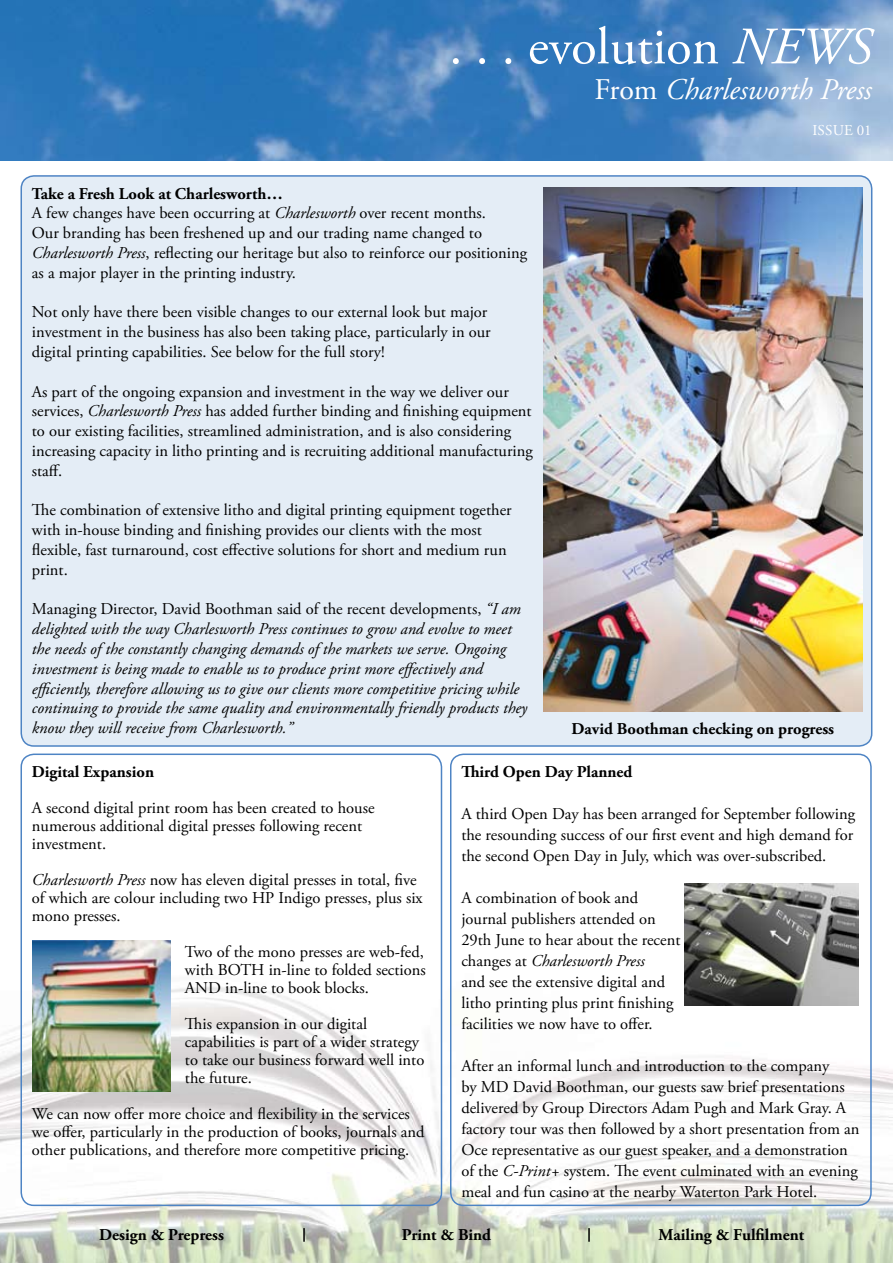
<style>
.page{position:relative;width:893px;height:1263px;background:#fff}
.page>*{position:absolute;margin:0;border:0;box-sizing:border-box;transform-origin:0 0}
.t1{font:52.5px "Adobe Garamond Pro";color:#fff}
.t2{font:italic 30px "Adobe Garamond Pro";color:#fff}
.t3{font:16.5px/21px "Adobe Garamond Pro";color:#000}
.t4{font:italic 16.5px/19.8px "Adobe Garamond Pro";color:#000}
.t5{font:700 16.5px "Adobe Garamond Pro";color:#000}
.t6{font:15px "Adobe Garamond Pro";letter-spacing:.015em;color:#fff}
.s1{font-style:italic}
.s2{font-style:normal}
.s3{font-weight:700}
</style>
<div class="page">
<div style="left:21px;top:176px;width:851px;height:570px;background:#e4edf6;border-radius:13px"></div>
<img style="left:0;top:0;width:893px;height:161px">
<img style="left:0;top:958px;width:893px;height:305px">
<svg style="left:303px;top:1228px;width:2px;height:14px"></svg>
<div style="left:450px;top:753px;width:422px;height:453px;border:2px solid #4e84c4;border-radius:13px"></div>
<svg style="left:588px;top:1228px;width:2px;height:14px"></svg>
<div style="left:21px;top:753px;width:421px;height:453px;border:2px solid #4e84c4;border-radius:13px"></div>
<img style="left:33px;top:940px;width:137px;height:152px">
<img style="left:544px;top:187px;width:318px;height:524px">
<img style="left:685px;top:884px;width:174px;height:122px">
<h1 class="t1" style="left:449px;top:15px;width:424px">. . . evolution <span class="s1">NEWS</span></h1>
<h2 class="t2" style="left:594px;top:72px;width:279px"><span class="s2">From</span> Charlesworth Press</h2>
<p class="t6" style="left:812px;top:122px;width:61px">Issue 01</p>
<p class="t3" style="left:32px;top:184px;width:497px;line-height:19.8px"><span class="s3">Take a Fresh Look at Charlesworth…<br></span>A few changes have been occurring at <span class="s1">Charlesworth</span> over recent months.<br>Our branding has been freshened up and our trading name changed to <span class="s1">Charlesworth Press</span>, reflecting our heritage but also to reinforce our positioning as a major player in the printing industry.</p>
<p class="t3" style="left:32px;top:303px;width:460px;line-height:19.8px">Not only have there been visible changes to our external look but major investment in the business has also been taking place, particularly in our digital printing capabilities. See below for the full story!</p>
<p class="t3" style="left:32px;top:382px;width:502px;line-height:19.8px">As part of the ongoing expansion and investment in the way we deliver our services, <span class="s1">Charlesworth Press</span> has added further binding and finishing equipment to our existing facilities, streamlined administration, and is also considering increasing capacity in litho printing and is recruiting additional manufacturing staff.</p>
<p class="t3" style="left:32px;top:501px;width:481px;line-height:19.8px">The combination of extensive litho and digital printing equipment together with in-house binding and finishing provides our clients with the most flexible, fast turnaround, cost effective solutions for short and medium run print.</p>
<p class="t4" style="left:32px;top:600px;width:497px"><span class="s2">Managing Director, David Boothman said of the recent developments,</span> “I am delighted with the way Charlesworth Press continues to grow and evolve to meet the needs of the constantly changing demands of the markets we serve. Ongoing investment is being made to enable us to produce print more effectively and efficiently, therefore allowing us to give our clients more competitive pricing while continuing to provide the same quality and environmentally friendly products they know they will receive from Charlesworth.”</p>
<p class="t5" style="left:32px;top:762px;width:124px">Digital Expansion</p>
<p class="t3" style="left:32px;top:799px;width:344px;line-height:18px">A second digital print room has been created to house numerous additional digital presses following recent investment.</p>
<p class="t3" style="left:32px;top:871px;width:392px;line-height:18px"><span class="s1">Charlesworth Press</span> now has eleven digital presses in total, five of which are colour including two HP Indigo presses, plus six mono presses.</p>
<p class="t3" style="left:185px;top:943px;width:242px;line-height:18px;text-align:justify">Two of the mono presses are web-fed, with BOTH in-line to folded sections AND in-line to book blocks.</p>
<p class="t3" style="left:185px;top:1015px;width:241px;line-height:18px">This expansion in our digital capabilities is part of a wider strategy to take our business forward well into the future.</p>
<p class="t3" style="left:32px;top:1105px;width:394px;line-height:18px">We can now offer more choice and flexibility in the services we offer, particularly in the production of books, journals and other publications, and therefore more competitive pricing.</p>
<p class="t5" style="left:572px;top:719px;width:264px">David Boothman checking on progress</p>
<p class="t5" style="left:461px;top:762px;width:173px">Third Open Day Planned</p>
<p class="t3" style="left:461px;top:804px;width:395px;text-align:justify">A third Open Day has been arranged for September following the resounding success of our first event and high demand for the second Open Day in July, which was over-subscribed.</p>
<p class="t3" style="left:461px;top:888px;width:221px">A combination of book and journal publishers attended on<br>29th June to hear about the recent changes at <span class="s1">Charlesworth Press<br></span>and see the extensive digital and litho printing plus print finishing facilities we now have to offer.</p>
<p class="t3" style="left:461px;top:1056px;width:400px">After an informal lunch and introduction to the company<br>by MD David Boothman, our guests saw brief presentations delivered by Group Directors Adam Pugh and Mark Gray. A factory tour was then followed by a short presentation from an Oce representative as our guest speaker, and a demonstration of the <span class="s1">C-Print+</span> system. The event culminated with an evening meal and fun casino at the nearby Waterton Park Hotel.</p>
<p class="t5" style="left:99px;top:1225px;width:126px">Design &amp; Prepress</p>
<p class="t5" style="left:402px;top:1225px;width:91px">Print &amp; Bind</p>
<p class="t5" style="left:659px;top:1225px;width:147px">Mailing &amp; Fulfilment</p>
</div>
